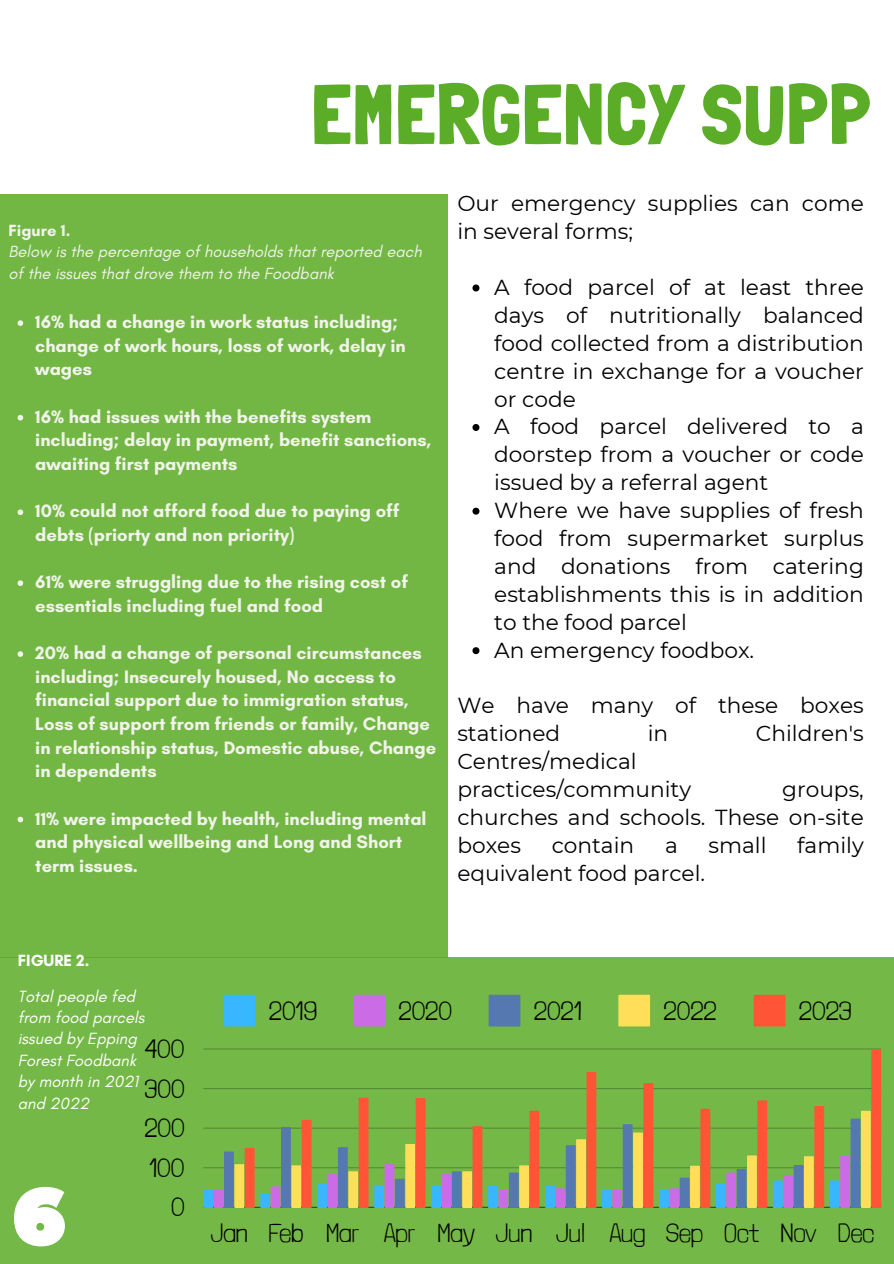
<style>
.page{position:relative;width:894px;height:1264px;background:#fff}
.page>*{position:absolute;margin:0;border:0;box-sizing:border-box;transform-origin:0 0}
.t1{font:85.5px "Londrina Solid";color:#5bac26}
.t2{font:100 26.4px "Londrina Solid";color:#000}
.t3{font:21.75px/27.9px "Montserrat";color:#000;text-align:justify}
.t4{font:700 18.3px/23.7px "Glacial Indifference";color:#f2f3eb}
.t5{font:italic 16.5px/21.3px "Glacial Indifference";color:#f2f3eb}
.t6{font:italic 16.5px/21.5px "Glacial Indifference";color:#fff}
.t7{font:700 16.5px "Glacial Indifference";color:#fff}
.t8{font:700 16.5px "Glacial Indifference";color:#f2f3eb}
</style>
<div class="page">
<div style="left:0;top:957px;width:893px;height:306px;background:#74b847"></div>
<div style="left:0;top:194px;width:447px;height:763px;background:#72b744"></div>
<svg style="left:14px;top:1186px;width:51px;height:60px"></svg>
<svg style="left:223px;top:994px;width:32px;height:32px"></svg>
<svg style="left:353px;top:994px;width:32px;height:32px"></svg>
<svg style="left:488px;top:994px;width:32px;height:32px"></svg>
<svg style="left:618px;top:994px;width:32px;height:32px"></svg>
<svg style="left:753px;top:994px;width:32px;height:32px"></svg>
<hr style="left:203px;top:1206px;width:677px;height:1px;background:#000">
<hr style="left:203px;top:1167px;width:677px;height:1px;background:#000">
<hr style="left:203px;top:1127px;width:677px;height:1px;background:#000">
<hr style="left:203px;top:1087px;width:677px;height:2px;background:#000">
<hr style="left:203px;top:1048px;width:677px;height:1px;background:#000">
<svg style="left:203px;top:1148px;width:51px;height:59px"></svg>
<svg style="left:260px;top:1119px;width:51px;height:88px"></svg>
<svg style="left:317px;top:1097px;width:51px;height:110px"></svg>
<svg style="left:374px;top:1098px;width:51px;height:109px"></svg>
<svg style="left:431px;top:1126px;width:51px;height:81px"></svg>
<svg style="left:488px;top:1110px;width:51px;height:97px"></svg>
<svg style="left:545px;top:1072px;width:51px;height:135px"></svg>
<svg style="left:602px;top:1083px;width:221px;height:124px"></svg>
<svg style="left:829px;top:1049px;width:51px;height:158px"></svg>
<svg style="left:472px;top:284px;width:7px;height:7px"></svg>
<svg style="left:472px;top:424px;width:7px;height:7px"></svg>
<svg style="left:472px;top:507px;width:7px;height:7px"></svg>
<svg style="left:472px;top:647px;width:7px;height:7px"></svg>
<svg style="left:18px;top:320px;width:5px;height:6px"></svg>
<svg style="left:18px;top:415px;width:5px;height:5px"></svg>
<svg style="left:18px;top:509px;width:5px;height:6px"></svg>
<svg style="left:18px;top:580px;width:5px;height:6px"></svg>
<svg style="left:18px;top:651px;width:5px;height:6px"></svg>
<svg style="left:18px;top:816px;width:5px;height:6px"></svg>
<p class="t1" style="left:310px;top:63px;width:561px">EMERGENCY SUPP</p>
<p class="t8" style="left:9px;top:220px;width:63px">Figure 1.</p>
<p class="t5" style="left:9px;top:241px;width:414px">Below is the percentage of households that reported each of the issues that drove them to the Foodbank</p>
<p class="t4" style="left:35px;top:310px;width:372px">16% had a change in work status including; change of work hours, loss of work, delay in wages</p>
<p class="t4" style="left:35px;top:404px;width:397px">16% had issues with the benefits system including; delay in payment, benefit sanctions, awaiting first payments</p>
<p class="t4" style="left:35px;top:499px;width:365px">10% could not afford food due to paying off debts (priorty and non priority)</p>
<p class="t4" style="left:35px;top:570px;width:374px">61% were struggling due to the rising cost of essentials including fuel and food</p>
<h3 class="t4" style="left:35px;top:641px;width:402px">20% had a change of personal circumstances including; Insecurely housed, No access to financial support due to immigration status, Loss of support from friends or family, Change in relationship status, Domestic abuse, Change in dependents</h3>
<h4 class="t4" style="left:35px;top:806px;width:392px">11% were impacted by health, including mental and physical wellbeing and Long and Short term issues.</h4>
<p class="t3" style="left:457px;top:189px;width:408px">Our emergency supplies can come in several forms;</p>
<p class="t3" style="left:494px;top:273px;width:371px">A food parcel of at least three days of nutritionally balanced food collected from a distribution centre in exchange for a voucher or code</p>
<p class="t3" style="left:494px;top:412px;width:371px">A food parcel delivered to a doorstep from a voucher or code issued by a referral agent</p>
<p class="t3" style="left:494px;top:496px;width:371px">Where we have supplies of fresh food from supermarket surplus and donations from catering establishments this is in addition to the food parcel</p>
<h2 class="t3" style="left:494px;top:636px;width:261px">An emergency foodbox.</h2>
<p class="t3" style="left:457px;top:691px;width:408px">We have many of these boxes stationed</p>
<p class="t3" style="left:647px;top:719px;width:22px">in</p>
<p class="t3" style="left:755px;top:719px;width:110px">Children's</p>
<p class="t3" style="left:457px;top:747px;width:235px">Centres/medical practices/community</p>
<p class="t3" style="left:457px;top:775px;width:408px;text-indent:325px">groups, churches and schools. These on-site boxes</p>
<p class="t3" style="left:551px;top:831px;width:84px">contain</p>
<p class="t3" style="left:664px;top:831px;width:14px">a</p>
<p class="t3" style="left:708px;top:831px;width:60px">small</p>
<p class="t3" style="left:797px;top:831px;width:68px">family</p>
<p class="t3" style="left:457px;top:859px;width:249px">equivalent food parcel.</p>
<h1 class="t7" style="left:18px;top:950px;width:73px">FIGURE 2.</h1>
<h2 class="t6" style="left:18px;top:985px;width:128px">Total people fed from food parcels issued by Epping<br>Forest Foodbank by month in 2021 and 2022</h2>
<h2 class="t2" style="left:269px;top:994px;width:50px">2019</h2>
<h2 class="t2" style="left:398px;top:994px;width:55px">2020</h2>
<h2 class="t2" style="left:533px;top:994px;width:50px">2021</h2>
<h2 class="t2" style="left:663px;top:994px;width:55px">2022</h2>
<h2 class="t2" style="left:798px;top:994px;width:54px">2023</h2>
<h2 class="t2" style="left:145px;top:1033px;width:41px">400</h2>
<h2 class="t2" style="left:144px;top:1072px;width:42px">300</h2>
<h2 class="t2" style="left:144px;top:1112px;width:42px">200</h2>
<h2 class="t2" style="left:149px;top:1151px;width:37px">100</h2>
<h2 class="t2" style="left:171px;top:1191px;width:15px">0</h2>
<h2 class="t2" style="left:211px;top:1216px;width:664px">Jan Feb Mar Apr May Jun Jul Aug Sep Oct Nov Dec</h2>
</div>
